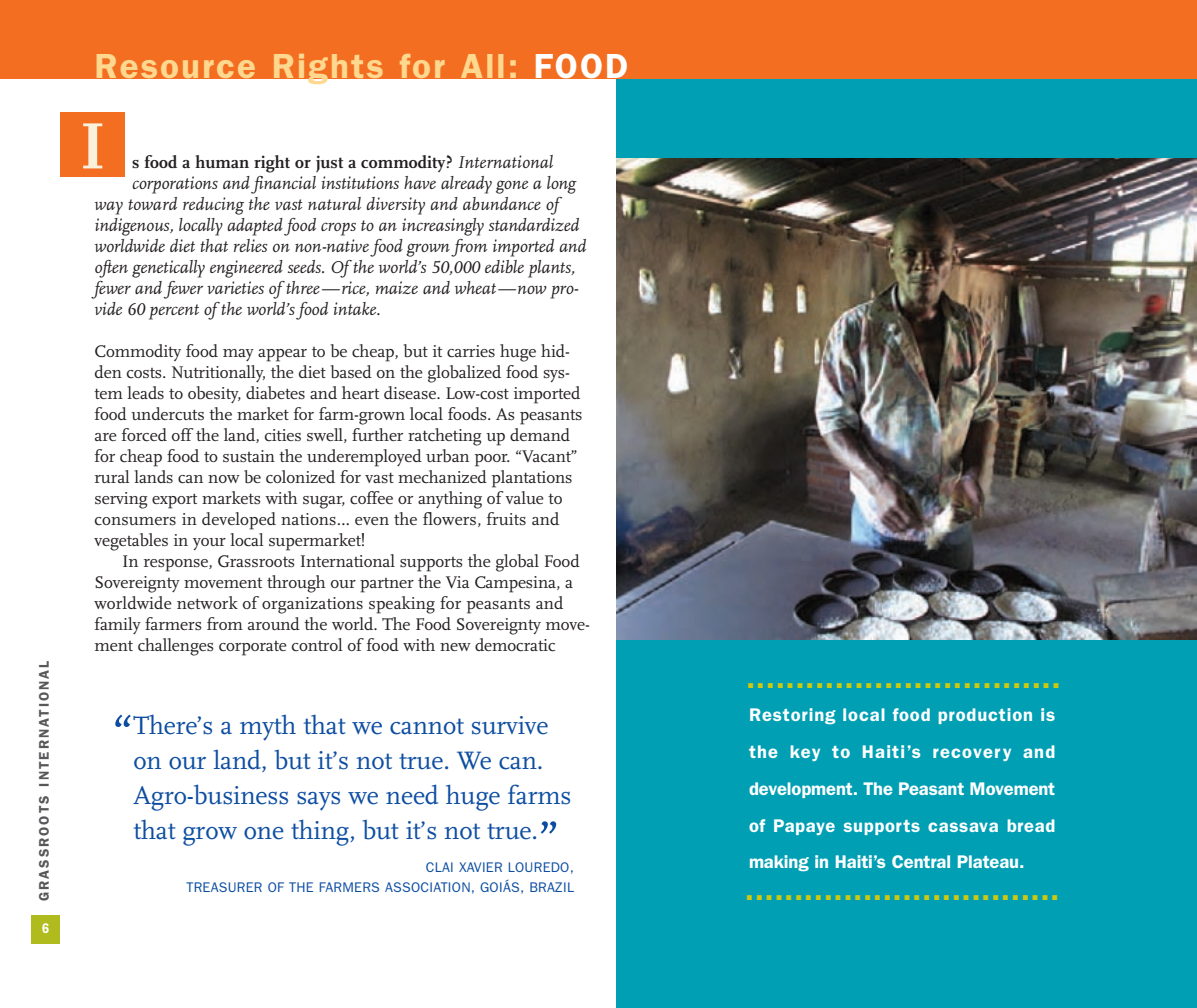
<style>
.page{position:relative;width:1197px;height:1008px;background:#fff}
.page>*{position:absolute;margin:0;border:0;box-sizing:border-box;transform-origin:0 0}
.t1{font:700 68.25px "Scala LF";color:#faf1dd}
.t2{font:600 35px "Franklin Gothic";letter-spacing:.06em;color:#fed88f}
.t3{font:26.25px/35px "Scala";letter-spacing:-.005em;color:#0d4da1}
.t4{font:600 18.38px/36.8px "Franklin Gothic";letter-spacing:-.005em;color:#fff;text-align:justify}
.t5{font:italic 17.85px/21px "Scala LF";letter-spacing:-.005em;color:#231f20}
.t6{font:17.5px/21px "Scala";letter-spacing:-.005em;color:#231f20}
.t7{font:700 17.5px "Scala LF";letter-spacing:.005em;color:#231f20}
.t8{font:600 condensed 14.53px "Franklin Gothic";color:#fff}
.t9{font:14px/19.2px "Franklin Gothic";letter-spacing:.02em;color:#0d4da1;text-align:right}
.t10{font:600 14px "Franklin Gothic";letter-spacing:.145em;color:#57585a}
.t11{font:7px "Zapf Dingbats";color:#ccc910}
.s1{color:#fff}
.s2{font-weight:400;font-style:italic;font-size:17.85px}
.s3{font-size:52.5px}
</style>
<div class="page">
<div style="left:617px;top:79px;width:580px;height:929px;background:#009fb4"></div>
<div style="left:0;top:0;width:1197px;height:79px;background:#f36e21"></div>
<div style="left:31px;top:915px;width:29px;height:29px;background:#b0bb1d"></div>
<img style="left:617px;top:158px;width:580px;height:482px">
<div style="left:60px;top:112px;width:65px;height:65px;background:#f36e21"></div>
<p class="t10" style="left:39px;top:901px;width:242px;rotate:-90deg">GRASSROOTS INTERNATIONAL</p>
<p class="t8" style="left:42px;top:924px;width:9px">6</p>
<h2 class="t2" style="left:94px;top:54px;width:535px">Resource Rights for All: <span class="s1">FOOD</span></h2>
<h1 class="t1" style="left:80px;top:118px;width:27px">I</h1>
<p class="t7" style="left:132px;top:155px;width:423px">s food a human right or just a commodity? <span class="s2">International</span></p>
<p class="t5" style="left:94px;top:174px;width:493px;text-indent:38px">corporations and financial institutions have already gone a long way toward reducing the vast natural diversity and abundance of indigenous, locally adapted food crops to an increasingly standardized worldwide diet that relies on non-native food grown from imported and often genetically engineered seeds. Of the world’s 50,000 edible plants, fewer and fewer varieties of three—rice, maize and wheat—now pro&shy;vide 60 percent of the world’s food intake.</p>
<p class="t6" style="left:94px;top:342px;width:490px">Commodity food may appear to be cheap, but it carries huge hid&shy;den costs. Nutritionally, the diet based on the globalized food sys&shy;tem leads to obesity, diabetes and heart disease. Low-cost imported food undercuts the market for farm-grown local foods. As peasants are forced off the land, cities swell, further ratcheting up demand for cheap food to sustain the underemployed urban poor. “Vacant” rural lands can now be colonized for vast mechanized plantations serving export markets with sugar, coffee or anything of value to consumers in developed nations… even the flowers, fruits and vegetables in your local supermarket!</p>
<p class="t6" style="left:94px;top:552px;width:497px;text-indent:28px">In response, Grassroots International supports the global Food Sovereignty movement through our partner the Via Campesina, a worldwide network of organizations speaking for peasants and family farmers from around the world. The Food Sovereignty move&shy;ment challenges corporate control of food with new democratic</p>
<h3 class="t3" style="left:133px;top:710px;width:440px;text-indent:-21px"><span class="s3">“</span>There’s a myth that we cannot survive on our land, but it’s not true. We can.<br>Agro-business says we need huge farms that grow one thing, but it’s not true.<span class="s3">”</span></h3>
<p class="t9" style="left:186px;top:858px;width:389px">CLAI XAVIER LOUREDO,<br>TREASURER OF THE FARMERS ASSOCIATION, GOIÁS, BRAZIL</p>
<p class="t11" style="left:748px;top:682px;width:312px">■■■■■■■■■■■■■■■■■■■■■■■■■■■■■■■■</p>
<p class="t4" style="left:749px;top:698px;width:308px">Restoring local food production is the key to Haiti’s recovery and development. The Peasant Movement of Papaye supports cassava bread making in Haiti’s Central Plateau.</p>
<p class="t11" style="left:747px;top:893px;width:312px">■■■■■■■■■■■■■■■■■■■■■■■■■■■■■■■■</p>
</div>
